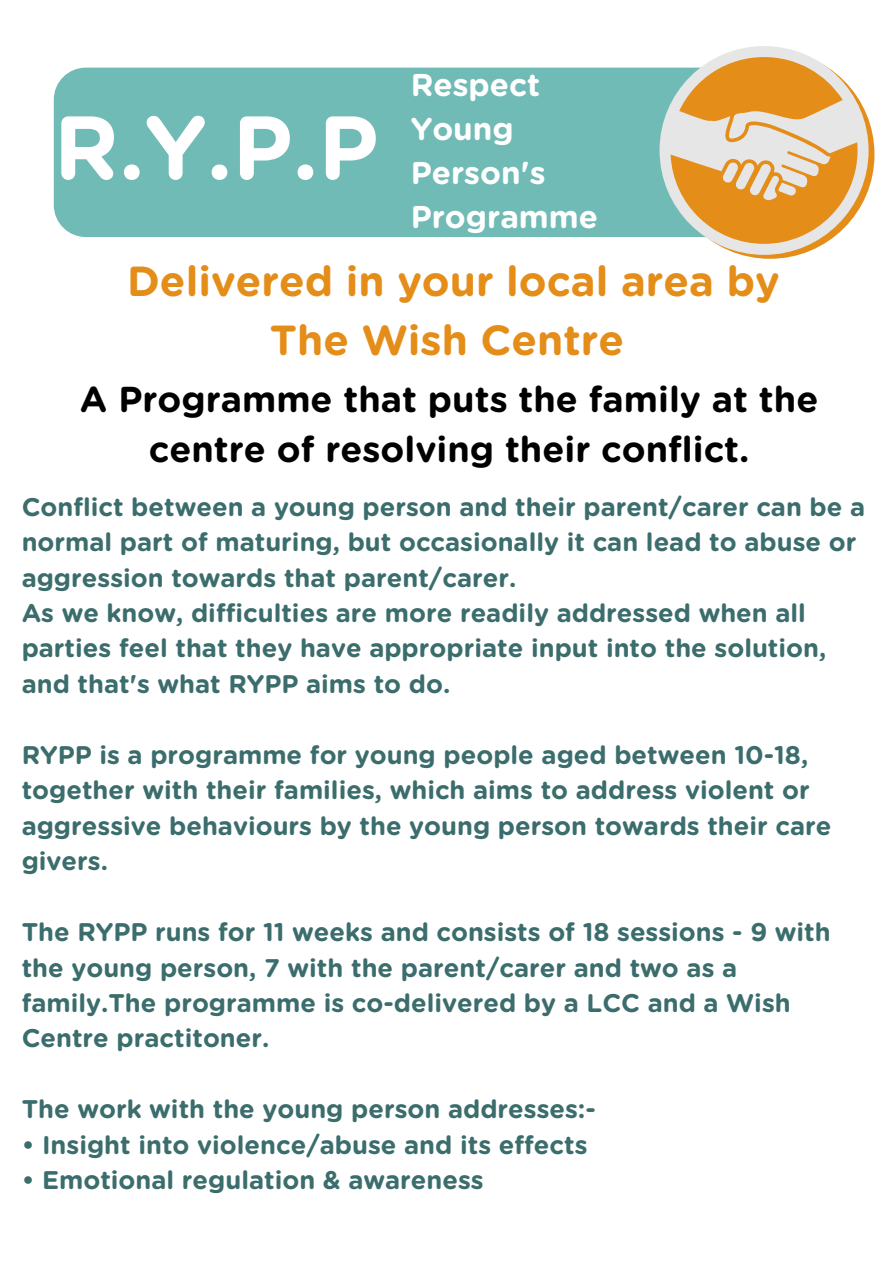
<style>
.page{position:relative;width:893px;height:1263px;background:#fff}
.page>*{position:absolute;margin:0;border:0;box-sizing:border-box;transform-origin:0 0}
.t1{font:700 90.07px "Gotham Rounded";color:#fff}
.t2{font:700 42px "Gotham Rounded";color:#e48d19}
.t3{font:700 36px/50.1px "Gotham Rounded";color:#000;text-align:center}
.t4{font:700 31.5px "Gotham Rounded";color:#fff}
.t5{font:700 25.5px/35.5px "Gotham Rounded";color:#3b6d6c}
</style>
<div class="page">
<div style="left:54px;top:68px;width:792px;height:169px;background:#71bbb6;border-radius:32px"></div>
<svg style="left:665px;top:50px;width:209px;height:209px"></svg>
<div style="left:659px;top:46px;width:209px;height:209px;background:#e6e6e6;border-radius:50%"></div>
<svg style="left:670px;top:57px;width:187px;height:187px"></svg>
<p class="t1" style="left:54px;top:107px;width:326px">R.Y.P.P</p>
<p class="t4" style="left:411px;top:71px;width:131px">Respect</p>
<p class="t4" style="left:411px;top:115px;width:105px">Young</p>
<p class="t4" style="left:411px;top:159px;width:136px">Person's</p>
<p class="t4" style="left:411px;top:202px;width:189px">Programme</p>
<p class="t2" style="left:127px;top:263px;width:654px">Delivered in your local area by</p>
<p class="t2" style="left:270px;top:321px;width:356px">The Wish Centre</p>
<p class="t3" style="left:80px;top:376px;width:740px">A Programme that puts the family at the centre of resolving their conflict.</p>
<p class="t5" style="left:22px;top:490px;width:845px">Conflict between a young person and their parent/carer can be a normal part of maturing, but occasionally it can lead to abuse or aggression towards that parent/carer.</p>
<p class="t5" style="left:22px;top:597px;width:806px">As we know, difficulties are more readily addressed when all parties feel that they have appropriate input into the solution, and that's what RYPP aims to do.</p>
<p class="t5" style="left:22px;top:738px;width:811px">RYPP is a programme for young people aged between 10-18, together with their families, which aims to address violent or aggressive behaviours by the young person towards their care givers.</p>
<p class="t5" style="left:22px;top:916px;width:810px">The RYPP runs for 11 weeks and consists of 18 sessions - 9 with the young person, 7 with the parent/carer and two as a family.The programme is co-delivered by a LCC and a Wish Centre practitoner.</p>
<p class="t5" style="left:22px;top:1093px;width:576px">The work with the young person addresses:-</p>
<p class="t5" style="left:22px;top:1128px;width:567px">• Insight into violence/abuse and its effects</p>
<p class="t5" style="left:22px;top:1164px;width:463px">• Emotional regulation &amp; awareness</p>
</div>
